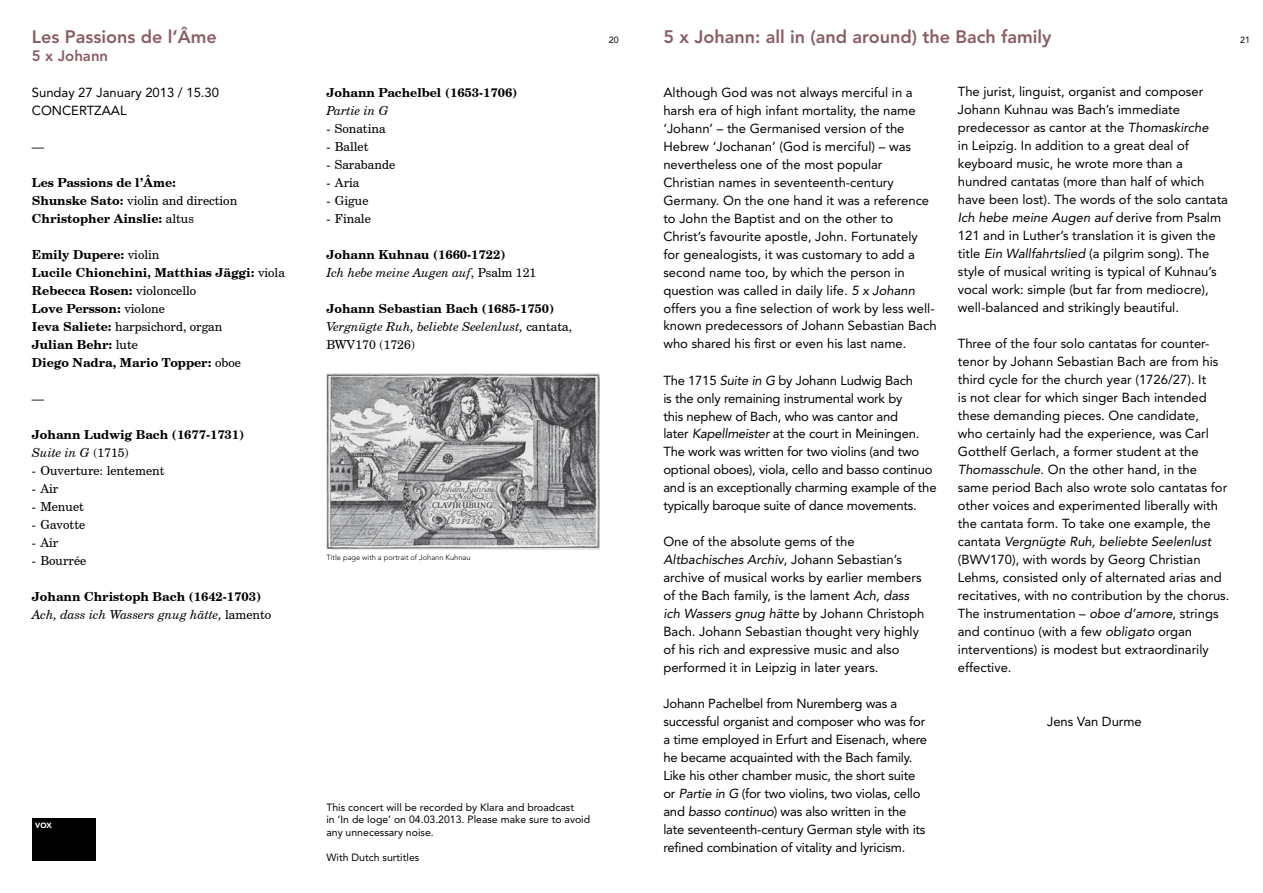
<style>
.page{position:relative;width:1263px;height:893px;background:#fff}
.page>*{position:absolute;margin:0;border:0;box-sizing:border-box;transform-origin:0 0}
.t1{font:800 18px "Avenir LT";color:#8b5d65}
.t2{font:800 15px "Avenir LT";color:#8b5d65}
.t3{font:13.05px/18px "Avenir LT";color:#000}
.t4{font:700 12.45px/18px "Century Schoolbook BT";color:#000}
.t5{font:12.45px "Century Schoolbook BT";color:#000}
.t6{font:italic 12.45px/18px "Century Schoolbook BT";color:#000}
.t7{font:10.5px/12.6px "Avenir LT";color:#000}
.t8{font:9px "Avenir LT";color:#000}
.t9{font:300 7.5px "Avenir LT";color:#000}
.t10{font:900 7.5px "Avenir LT";color:#fff}
.s1{font-weight:400}
.s2{font-weight:400;font-style:italic}
.s3{font-weight:700;font-style:normal}
.s4{font-style:normal}
.s5{font-style:italic}
</style>
<div class="page">
<div style="left:32px;top:819px;width:64px;height:42px;background:#000"></div>
<img style="left:326px;top:374px;width:274px;height:176px">
<h1 class="t1" style="left:32px;top:26px;width:186px">Les Passions de l’Âme</h1>
<p class="t2" style="left:32px;top:46px;width:78px">5 x Johann</p>
<p class="t3" style="left:32px;top:83px;width:189px">Sunday 27 January 2013 / 15.30<br>Conce</p>
<p class="t3" style="left:79px;top:101px;width:32px">rtzaal</p>
<p class="t5" style="left:32px;top:138px;width:14px">—</p>
<p class="t4" style="left:32px;top:173px;width:207px">Les Passions de l’Âme:<br>Shunske Sato: <span class="s1">violin and direction<br></span>Christopher Ainslie: <span class="s1">altus</span></p>
<p class="t4" style="left:32px;top:245px;width:254px">Emily Dupere: <span class="s1">violin<br></span>Lucile Chionchini, Matthias Jäggi: <span class="s1">viola<br></span>Rebecca Rosen: <span class="s1">violoncello<br></span>Love Persson: <span class="s1">violone<br></span>Ieva Saliete: <span class="s1">harpsichord, organ<br></span>Julian Behr: <span class="s1">lute<br></span>Diego Nadra, Mario Topper: <span class="s1">oboe</span></p>
<p class="t5" style="left:32px;top:390px;width:14px">—</p>
<p class="t4" style="left:32px;top:425px;width:214px">Johann Ludwig Bach (1677-1731)<br><span class="s2">Suite in G</span> <span class="s1">(1715)</span></p>
<p class="t5" style="left:32px;top:462px;width:134px">- Ouverture: lentement</p>
<p class="t5" style="left:32px;top:480px;width:28px">- Air</p>
<p class="t5" style="left:32px;top:498px;width:54px">- Menuet</p>
<p class="t5" style="left:32px;top:517px;width:55px">- Gavotte</p>
<p class="t5" style="left:32px;top:535px;width:28px">- Air</p>
<p class="t5" style="left:32px;top:553px;width:56px">- Bourrée</p>
<p class="t4" style="left:32px;top:587px;width:241px">Johann Christoph Bach (1642-1703)<br><span class="s2">Ach, dass ich Wassers gnug hätte,</span> <span class="s1">lamento</span></p>
<p class="t10" style="left:35px;top:820px;width:18px">VOX</p>
<p class="t4" style="left:326px;top:83px;width:192px">Johann Pachelbel (1653-1706)</p>
<p class="t6" style="left:326px;top:101px;width:64px">Partie in G</p>
<p class="t5" style="left:326px;top:121px;width:61px">- Sonatina</p>
<p class="t5" style="left:326px;top:139px;width:44px">- Ballet</p>
<p class="t5" style="left:326px;top:157px;width:70px">- Sarabande</p>
<p class="t5" style="left:326px;top:175px;width:35px">- Aria</p>
<p class="t5" style="left:326px;top:193px;width:44px">- Gigue</p>
<p class="t5" style="left:326px;top:211px;width:46px">- Finale</p>
<p class="t4" style="left:326px;top:245px;width:211px">Johann Kuhnau (1660-1722)<br><span class="s2">Ich hebe meine Augen auf</span><span class="s1">, Psalm 121</span></p>
<p class="t6" style="left:326px;top:299px;width:247px"><span class="s3">Johann Sebastian Bach (1685-1750)<br></span>Vergnügte Ruh, beliebte Seelenlust, <span class="s4">cantata,<br>BWV170 (1726)</span></p>
<p class="t9" style="left:326px;top:553px;width:146px">Title page with a portrait of Johann Kuhnau</p>
<p class="t7" style="left:326px;top:801px;width:265px">This concert will be recorded by Klara and broadcast<br>in ‘In de loge’ on 04.03.2013. Please make sure to avoid any unnecessary noise.</p>
<p class="t7" style="left:326px;top:851px;width:94px">With Dutch surtitles</p>
<h1 class="t1" style="left:663px;top:26px;width:389px">5 x Johann: all in (and around) the Bach family</h1>
<p class="t3" style="left:663px;top:83px;width:275px">Although God was not always merciful in a harsh era of high infant mortality, the name ‘Johann’ – the Germanised version of the Hebrew ‘Jochanan’ (God is merciful) – was nevertheless one of the most popular Christian names in seventeenth-century Germany. On the one hand it was a reference to John the Baptist and on the other to Christ’s favourite apostle, John. Fortunately for genealogists, it was customary to add a second name too, by which the person in question was called in daily life. <span class="s5">5 x Johann </span>offers you a fine selection of work by less well&shy;known predecessors of Johann Sebastian Bach who shared his first or even his last name.</p>
<p class="t3" style="left:663px;top:371px;width:275px">The 1715 <span class="s5">Suite in G</span> by Johann Ludwig Bach<br>is the only remaining instrumental work by<br>this nephew of Bach, who was cantor and<br>later <span class="s5">Kapellmeister</span> at the court in Meiningen.<br>The work was written for two violins (and two optional oboes), viola, cello and basso continuo and is an exceptionally charming example of the typically baroque suite of dance movements.</p>
<p class="t3" style="left:663px;top:533px;width:262px">One of the absolute gems of the <span class="s5">Altbachisches Archiv</span>, Johann Sebastian’s archive of musical works by earlier members of the Bach family, is the lament <span class="s5">Ach, dass ich Wassers gnug hätte</span> by Johann Christoph Bach. Johann Sebastian thought very highly of his rich and expressive music and also performed it in Leipzig in later years.</p>
<p class="t3" style="left:663px;top:695px;width:265px">Johann Pachelbel from Nuremberg was a successful organist and composer who was for a time employed in Erfurt and Eisenach, where he became acquainted with the Bach family.<br>Like his other chamber music, the short suite or <span class="s5">Partie in G</span> (for two violins, two violas, cello and <span class="s5">basso continuo</span>) was also written in the late seventeenth-century German style with its refined combination of vitality and lyricism.</p>
<p class="t8" style="left:609px;top:34px;width:12px">20</p>
<p class="t8" style="left:1240px;top:34px;width:12px">21</p>
<p class="t3" style="left:958px;top:83px;width:272px">The jurist, linguist, organist and composer Johann Kuhnau was Bach’s immediate predecessor as cantor at the <span class="s5">Thomaskirche<br></span>in Leipzig. In addition to a great deal of keyboard music, he wrote more than a hundred cantatas (more than half of which have been lost). The words of the solo cantata <span class="s5">Ich hebe meine Augen auf</span> derive from Psalm 121 and in Luther’s translation it is given the title <span class="s5">Ein Wallfahrtslied</span> (a pilgrim song). The style of musical writing is typical of Kuhnau’s vocal work: simple (but far from mediocre), well-balanced and strikingly beautiful.</p>
<p class="t3" style="left:958px;top:335px;width:273px">Three of the four solo cantatas for counter&shy;tenor by Johann Sebastian Bach are from his third cycle for the church year (1726/27). It<br>is not clear for which singer Bach intended these demanding pieces. One candidate,<br>who certainly had the experience, was Carl Gotthelf Gerlach, a former student at the <span class="s5">Thomasschule</span>. On the other hand, in the same period Bach also wrote solo cantatas for other voices and experimented liberally with the cantata form. To take one example, the cantata <span class="s5">Vergnügte Ruh, beliebte Seelenlust </span>(BWV170), with words by Georg Christian Lehms, consisted only of alternated arias and recitatives, with no contribution by the chorus.<br>The instrumentation – <span class="s5">oboe d’amore</span>, strings and continuo (with a few <span class="s5">obligato</span> organ interventions) is modest but extraordinarily effective.</p>
<p class="t3" style="left:1047px;top:713px;width:96px">Jens Van Durme</p>
</div>
